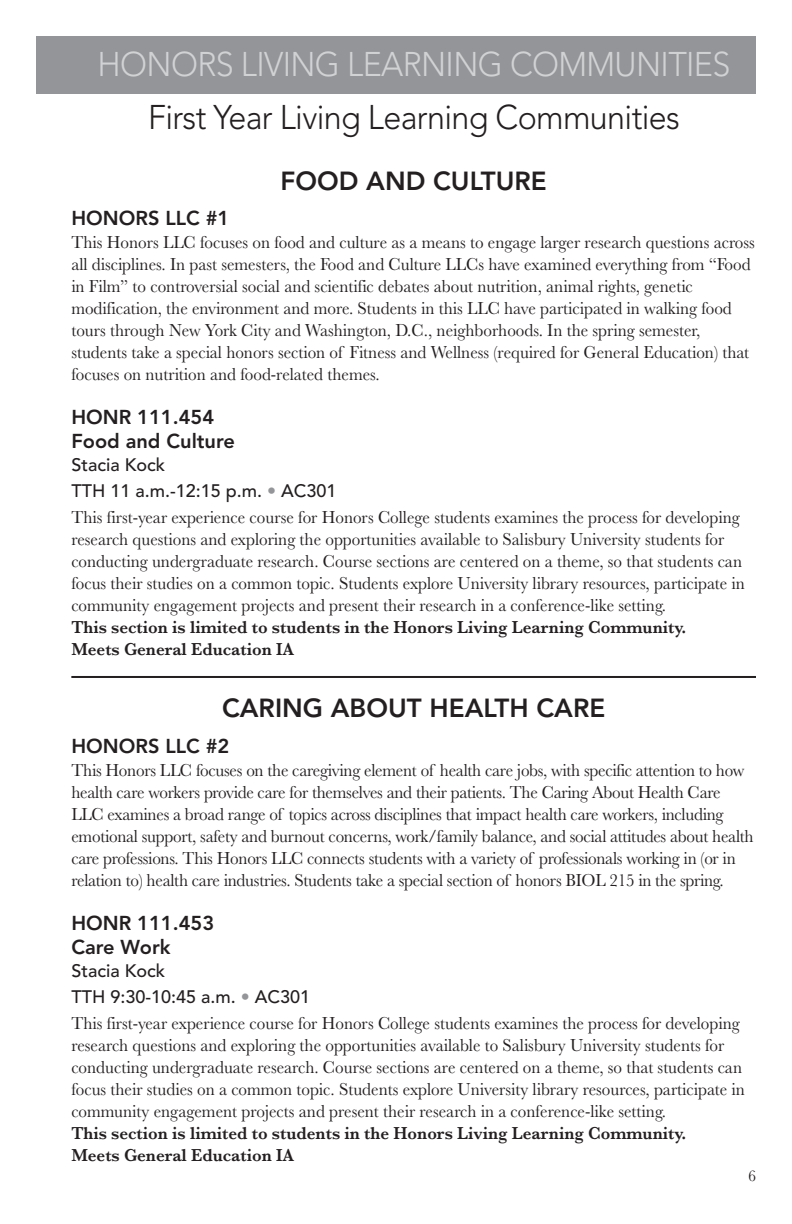
<style>
.page{position:relative;width:792px;height:1224px;background:#fff}
.page>*{position:absolute;margin:0;border:0;box-sizing:border-box;transform-origin:0 0}
.t1{font:300 34px "Avenir LT Com";letter-spacing:-.02em;color:#231f20;scale:.95 1}
.t2{font:300 34px "Avenir LT Com";letter-spacing:-.02em;color:#d1d2d4;scale:.95 1}
.t3{font:800 26px "Avenir LT Com";color:#231f20}
.t4{font:800 20px/23.4px "Avenir LT Com";color:#231f20}
.t5{font:18px/22px "Baskerville";color:#231f20;scale:.95 1}
.t6{font:600 18px/22px "Baskerville";color:#231f20;scale:.95 1}
.t7{font:500 18px/26px "Avenir LT Com";color:#231f20}
.t8{font:16px "Baskerville";color:#231f20;scale:.95 1}
.s1{color:#939598}
</style>
<div class="page">
<div style="left:36px;top:36px;width:720px;height:58px;background:#939598"></div>
<hr style="left:71px;top:676px;width:685px;height:2px;background:#231f20">
<h1 class="t2" style="left:98px;top:45px;width:668px">HONORS LIVING LEARNING COMMUNITIES</h1>
<h1 class="t1" style="left:148px;top:97px;width:561px">First Year Living Learning Communities</h1>
<h2 class="t3" style="left:281px;top:165px;width:268px">FOOD AND CULTURE</h2>
<p class="t4" style="left:71px;top:207px;width:160px">HONORS LLC #1</p>
<p class="t5" style="left:71px;top:234px;width:721px">This Honors LLC focuses on food and culture as a means to engage larger research questions across all disciplines. In past semesters, the Food and Culture LLCs have examined everything from “Food in Film” to controversial social and scientific debates about nutrition, animal rights, genetic modification, the environment and more. Students in this LLC have participated in walking food tours through New York City and Washington, D.C., neighborhoods. In the spring semester, students take a special honors section of Fitness and Wellness (required for General Education) that focuses on nutrition and food-related themes.</p>
<p class="t4" style="left:71px;top:406px;width:165px">HONR 111.454<br>Food and Culture</p>
<p class="t7" style="left:71px;top:452px;width:267px">Stacia Kock<br>TTH 11 a.m.-12:15 p.m. <span class="s1">•</span> AC301</p>
<p class="t5" style="left:71px;top:509px;width:711px">This first-year experience course for Honors College students examines the process for developing research questions and exploring the opportunities available to Salisbury University students for conducting undergraduate research. Course sections are centered on a theme, so that students can focus their studies on a common topic. Students explore University library resources, participate in community engagement projects and present their research in a conference-like setting.</p>
<p class="t6" style="left:71px;top:619px;width:649px">This section is limited to students in the Honors Living Learning Community.<br>Meets General Education IA</p>
<h2 class="t3" style="left:222px;top:693px;width:385px">CARING ABOUT HEALTH CARE</h2>
<p class="t4" style="left:71px;top:734px;width:160px">HONORS LLC #2</p>
<p class="t5" style="left:71px;top:761px;width:720px">This Honors LLC focuses on the caregiving element of health care jobs, with specific attention to how health care workers provide care for themselves and their patients. The Caring About Health Care LLC examines a broad range of topics across disciplines that impact health care workers, including emotional support, safety and burnout concerns, work/family balance, and social attitudes about health care professions. This Honors LLC connects students with a variety of professionals working in (or in relation to) health care industries. Students take a special section of honors BIOL 215 in the spring.</p>
<p class="t4" style="left:71px;top:912px;width:144px">HONR 111.453<br>Care Work</p>
<p class="t7" style="left:71px;top:958px;width:240px">Stacia Kock<br>TTH 9:30-10:45 a.m. <span class="s1">•</span> AC301</p>
<p class="t5" style="left:71px;top:1014px;width:711px">This first-year experience course for Honors College students examines the process for developing research questions and exploring the opportunities available to Salisbury University students for conducting undergraduate research. Course sections are centered on a theme, so that students can focus their studies on a common topic. Students explore University library resources, participate in community engagement projects and present their research in a conference-like setting.</p>
<p class="t6" style="left:71px;top:1124px;width:649px">This section is limited to students in the Honors Living Learning Community.<br>Meets General Education IA</p>
<p class="t8" style="left:748px;top:1170px;width:9px">6</p>
</div>
